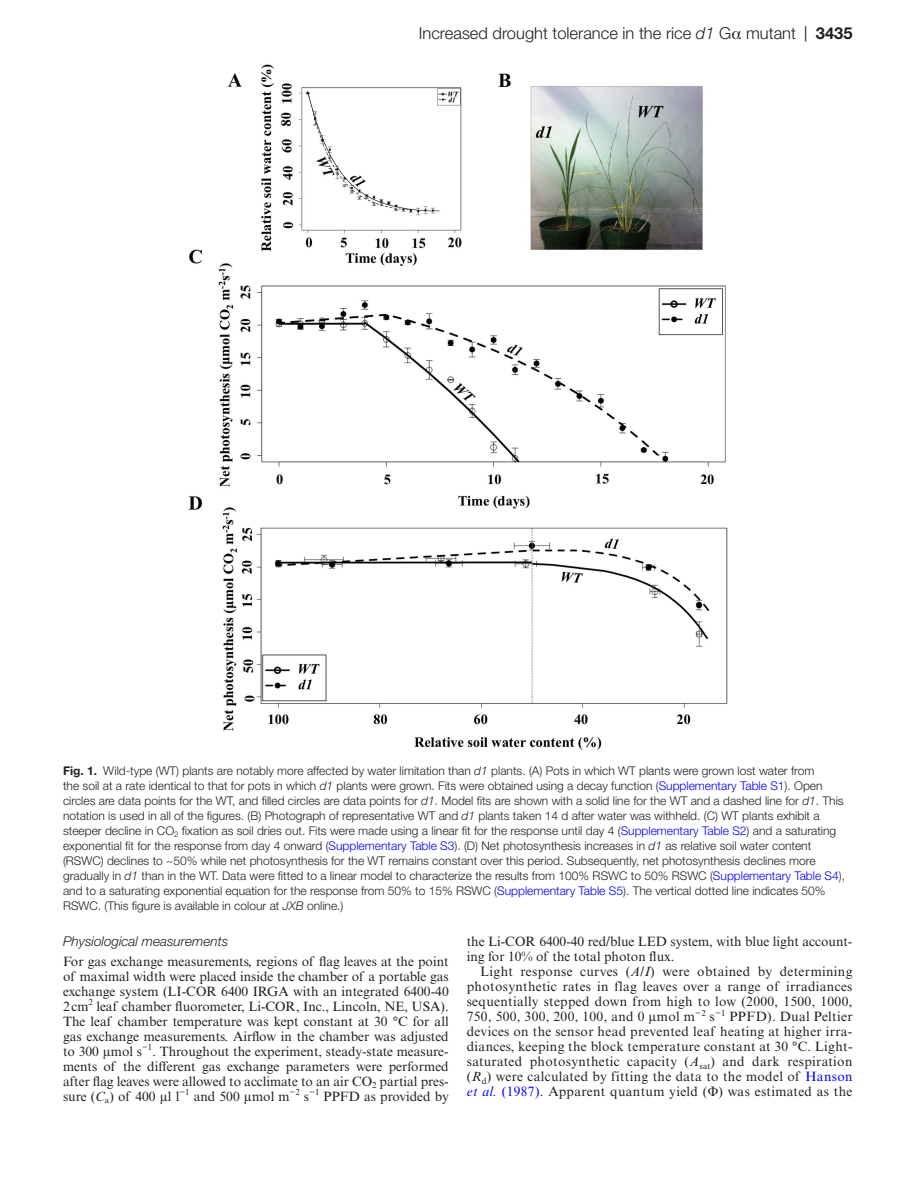
<style>
.page{position:relative;width:919px;height:1187px;background:#fff}
.page>*{position:absolute;margin:0;border:0;box-sizing:border-box;transform-origin:0 0}
.t1{font:300 16.5px "Helvetica Neue LT Std";color:#231f20}
.t2{font:13.5px/15px "Times New Roman MT Std";color:#231f20;text-align:justify}
.t3{font:italic 300 13.5px "Helvetica Neue LT Std";color:#231f20}
.t4{font:300 12px/15px "Helvetica Neue LT Std";color:#231f20}
.s1{font-style:italic}
.s2{font-family:"Gandhari Unicode";font-weight:400}
.s3{font-family:"Times New Roman MT Std";font-weight:400}
.s4{font-weight:700}
.s5{color:#00f}
.s6{font-family:"Gandhari Unicode"}
.s7{font-style:italic;color:#00f}
</style>
<div class="page">
<img style="left:188px;top:64px;width:540px;height:686px">
<h1 class="t1" style="left:419px;top:23px;width:435px">Increased drought tolerance in the rice <span class="s1">d1</span> G<span class="s2">α</span> mutant <span class="s3">|</span> <span class="s4">3435</span></h1>
<p class="t4" style="left:63px;top:762px;width:783px"><span class="s4">Fig. 1.</span> Wild-type (WT) plants are notably more affected by water limitation than <span class="s1">d1</span> plants. (A) Pots in which WT plants were grown lost water from<br>the soil at a rate identical to that for pots in which <span class="s1">d1</span> plants were grown. Fits were obtained using a decay function (<span class="s5">Supplementary Table S1</span>). Open circles are data points for the WT, and filled circles are data points for <span class="s1">d1</span>. Model fits are shown with a solid line for the WT and a dashed line for <span class="s1">d1</span>. This notation is used in all of the figures. (B) Photograph of representative WT and <span class="s1">d1</span> plants taken 14 d after water was withheld. (C) WT plants exhibit a steeper decline in CO<sub>2</sub> fixation as soil dries out. Fits were made using a linear fit for the response until day 4 (<span class="s5">Supplementary Table S2</span>) and a saturating exponential fit for the response from day 4 onward (<span class="s5">Supplementary Table S3</span>). (D) Net photosynthesis increases in <span class="s1">d1</span> as relative soil water content (RSWC) declines to ~50% while net photosynthesis for the WT remains constant over this period. Subsequently, net photosynthesis declines more gradually in <span class="s1">d1</span> than in the WT. Data were fitted to a linear model to characterize the results from 100% RSWC to 50% RSWC (<span class="s5">Supplementary Table S4</span>), and to a saturating exponential equation for the response from 50% to 15% RSWC (<span class="s5">Supplementary Table S5</span>). The vertical dotted line indicates 50% RSWC. (This figure is available in colour at <span class="s1">JXB</span> online.)</p>
<p class="t3" style="left:63px;top:933px;width:167px">Physiological measurements</p>
<p class="t2" style="left:63px;top:953px;width:387px">For gas exchange measurements, regions of flag leaves at the point of maximal width were placed inside the chamber of a portable gas exchange system (LI-COR 6400 IRGA with an integrated 6400-40<br>2cm<sup>2</sup> leaf chamber fluorometer, Li-COR, Inc., Lincoln, NE, USA).<br>The leaf chamber temperature was kept constant at 30 °C for all gas exchange measurements. Airflow in the chamber was adjusted to 300 <span class="s6">μ</span>mol s<sup>−1</sup>. Throughout the experiment, steady-state measure&shy;ments of the different gas exchange parameters were performed after flag leaves were allowed to acclimate to an air CO<sub>2</sub> partial pres&shy;sure (<span class="s1">C</span><sub>a</sub>) of 400 <span class="s6">μ</span>l l<sup>−1</sup> and 500 <span class="s6">μ</span>mol m<sup>−2</sup> s<sup>−1</sup> PPFD as provided by</p>
<p class="t2" style="left:466px;top:934px;width:387px">the Li-COR 6400-40 red/blue LED system, with blue light account&shy;ing for 10% of the total photon flux.</p>
<p class="t2" style="left:466px;top:964px;width:387px;text-indent:14px">Light response curves (<span class="s1">A</span>/<span class="s1">I</span>) were obtained by determining photosynthetic rates in flag leaves over a range of irradiances sequentially stepped down from high to low (2000, 1500, 1000, 750, 500, 300, 200, 100, and 0 <span class="s6">μ</span>mol m<sup>−2</sup> s<sup>−1</sup> PPFD). Dual Peltier devices on the sensor head prevented leaf heating at higher irra&shy;diances, keeping the block temperature constant at 30 °C. Light&shy;saturated photosynthetic capacity (<span class="s1">A</span><sub>sat</sub>) and dark respiration (<span class="s1">R</span><sub>d</sub>) were calculated by fitting the data to the model of <span class="s5">Hanson </span><span class="s7">et al.</span> <span class="s5">(1987)</span>. Apparent quantum yield (<span class="s6">Φ</span>) was estimated as the</p>
</div>
